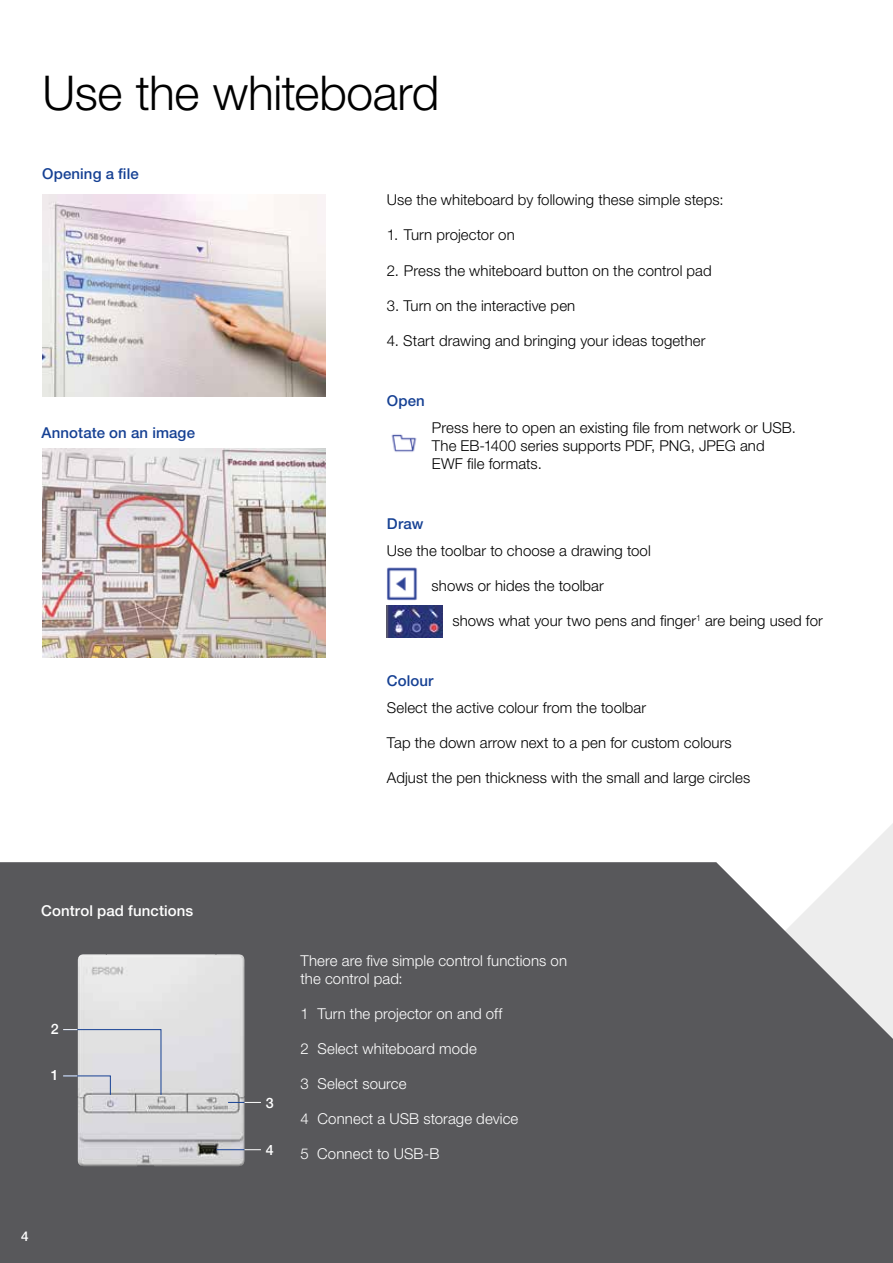
<style>
.page{position:relative;width:893px;height:1263px;background:#fff}
.page>*{position:absolute;margin:0;border:0;box-sizing:border-box;transform-origin:0 0}
.t1{font:300 48px "Helvetica Neue LT Pro";letter-spacing:-.01em;color:#000}
.t2{font:300 15px/18px "Helvetica Neue LT Pro";letter-spacing:.005em;color:#000}
.t3{font:300 15px/18px "Helvetica Neue LT Pro";letter-spacing:.005em;color:#fff}
.t4{font:500 15px "Helvetica Neue LT Pro";letter-spacing:.005em;color:#164194}
.t5{font:500 15px "Helvetica Neue LT Pro";letter-spacing:.005em;color:#fff}
.t6{font:500 14.25px "Helvetica Neue";color:#fff}
.t7{font:500 13.5px "Helvetica Neue LT Pro";color:#fff}
</style>
<div class="page">
<svg style="left:854px;top:823px;width:39px;height:39px;fill:#f4f4f4"></svg>
<div style="left:0;top:862px;width:893px;height:401px;background:#58585b"></div>
<img style="left:78px;top:954px;width:166px;height:212px">
<svg style="left:228px;top:1102px;width:33px;height:1px"></svg>
<svg style="left:216px;top:1149px;width:45px;height:1px"></svg>
<svg style="left:62px;top:1029px;width:100px;height:67px;background:#c2c3c8"></svg>
<img style="left:43px;top:195px;width:283px;height:202px">
<img style="left:387px;top:568px;width:30px;height:32px">
<img style="left:387px;top:605px;width:56px;height:33px">
<img style="left:43px;top:449px;width:283px;height:208px">
<img style="left:391px;top:434px;width:26px;height:18px">
<h1 class="t1" style="left:43px;top:64px;width:398px">Use the whiteboard</h1>
<p class="t4" style="left:42px;top:165px;width:98px">Opening a file</p>
<p class="t4" style="left:42px;top:424px;width:155px">Annotate on an image</p>
<p class="t2" style="left:387px;top:191px;width:338px">Use the whiteboard by following these simple steps:</p>
<p class="t2" style="left:387px;top:226px;width:129px">1. Turn projector on</p>
<p class="t2" style="left:387px;top:261px;width:326px">2. Press the whiteboard button on the control pad</p>
<p class="t2" style="left:387px;top:296px;width:190px">3. Turn on the interactive pen</p>
<p class="t2" style="left:387px;top:331px;width:320px">4. Start drawing and bringing your ideas together</p>
<p class="t4" style="left:387px;top:392px;width:39px">Open</p>
<p class="t2" style="left:432px;top:418px;width:365px">Press here to open an existing file from network or USB.<br>The EB-1400 series supports PDF, PNG, JPEG and<br>EWF file formats.</p>
<p class="t4" style="left:387px;top:515px;width:38px">Draw</p>
<p class="t2" style="left:387px;top:541px;width:265px">Use the toolbar to choose a drawing tool</p>
<p class="t2" style="left:432px;top:576px;width:174px">shows or hides the toolbar</p>
<p class="t2" style="left:452px;top:611px;width:372px">shows what your two pens and finger<sup>1</sup> are being used for</p>
<p class="t4" style="left:387px;top:672px;width:48px">Colour</p>
<p class="t2" style="left:387px;top:698px;width:261px">Select the active colour from the toolbar</p>
<p class="t2" style="left:387px;top:733px;width:346px">Tap the down arrow next to a pen for custom colours</p>
<p class="t2" style="left:387px;top:768px;width:365px">Adjust the pen thickness with the small and large circles</p>
<p class="t5" style="left:41px;top:902px;width:154px">Control pad functions</p>
<p class="t6" style="left:51px;top:1018px;width:9px">2</p>
<p class="t6" style="left:51px;top:1063px;width:9px">1</p>
<p class="t7" style="left:21px;top:1228px;width:9px">4</p>
<p class="t6" style="left:266px;top:1091px;width:9px">3</p>
<p class="t6" style="left:266px;top:1138px;width:9px">4</p>
<p class="t3" style="left:301px;top:952px;width:268px">There are five simple control functions on the control pad:</p>
<p class="t3" style="left:301px;top:1005px;width:203px">1 Turn the projector on and off</p>
<p class="t3" style="left:301px;top:1040px;width:178px">2 Select whiteboard mode</p>
<p class="t3" style="left:301px;top:1075px;width:108px">3 Select source</p>
<p class="t3" style="left:301px;top:1110px;width:219px">4 Connect a USB storage device</p>
<p class="t3" style="left:301px;top:1145px;width:140px">5 Connect to USB-B</p>
</div>
